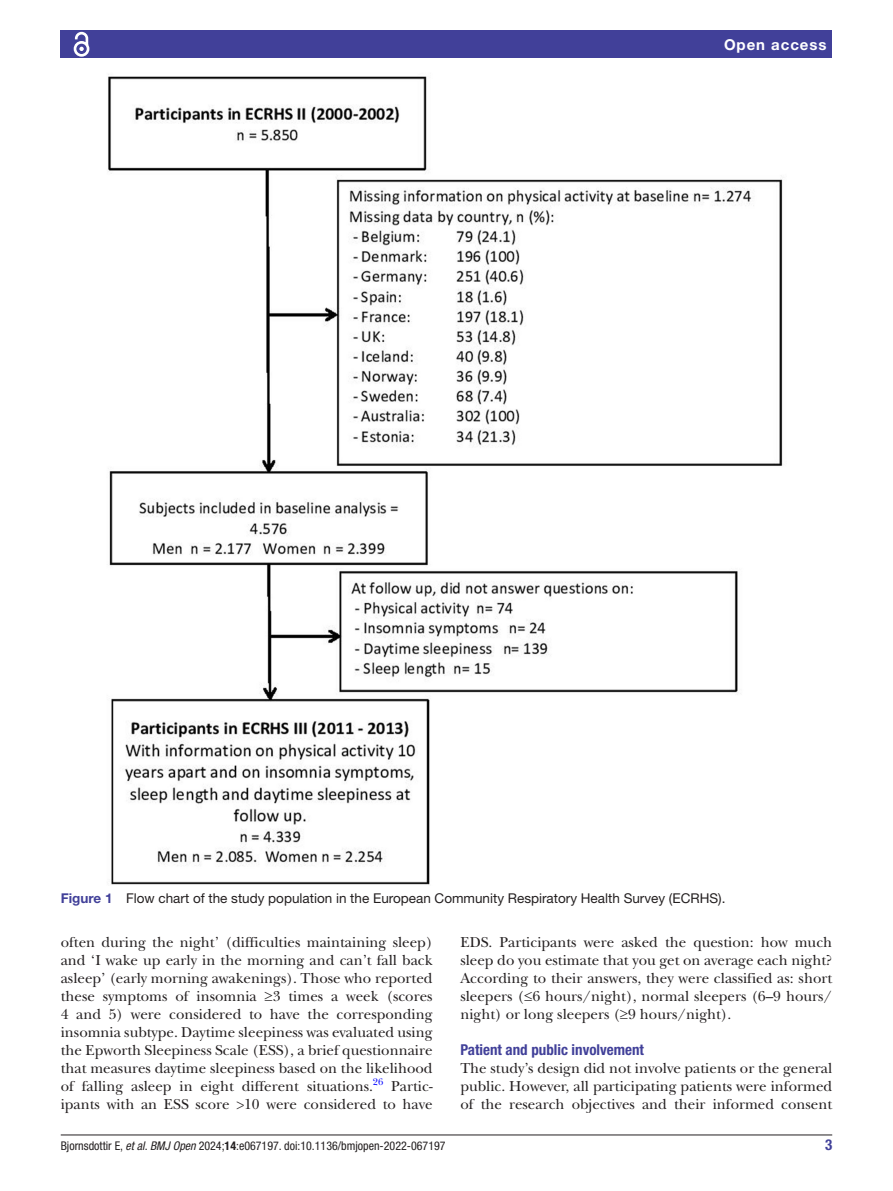
<style>
.page{position:relative;width:893px;height:1191px;background:#fff}
.page>*{position:absolute;margin:0;border:0;box-sizing:border-box;transform-origin:0 0}
.t1{font:15px/18px "New Baskerville";color:#231f20;text-align:justify}
.t2{font:700 condensed 15px "Helvetica Neue LT Std";color:#414099}
.t3{font:700 15px "Helvetica Neue LT Std";letter-spacing:.065em;color:#fff}
.t4{font:13.5px "Helvetica Neue LT Std";color:#231f20}
.t5{font:condensed 12px "Helvetica Neue LT Std";color:#231f20}
.s1{font-weight:700;color:#414099}
.s2{font-style:italic}
.s3{font-weight:700}
</style>
<div class="page">
<hr style="left:61px;top:1134px;width:771px;height:1px;background:#231f20">
<div style="left:61px;top:31px;width:771px;height:27px;background:#414099"></div>
<svg style="left:73px;top:31px;width:17px;height:26px"></svg>
<img style="left:108px;top:74px;width:675px;height:811px">
<p class="t3" style="left:724px;top:35px;width:104px">Open access</p>
<p class="t4" style="left:61px;top:890px;width:666px"><span class="s1">Figure 1</span> Flow chart of the study population in the European Community Respiratory Health Survey (ECRHS).</p>
<p class="t1" style="left:61px;top:933px;width:373px">often during the night’ (difficulties maintaining sleep) and ‘I wake up early in the morning and can’t fall back asleep’ (early morning awakenings). Those who reported these symptoms of insomnia ≥3 times a week (scores 4 and 5) were considered to have the corresponding insomnia subtype. Daytime sleepiness was evaluated using the Epworth Sleepiness Scale (ESS), a brief questionnaire that measures daytime sleepiness based on the likelihood of falling asleep in eight different situations.<sup>26</sup></p>
<p class="t1" style="left:61px;top:1077px;width:373px;text-align:right">Partic-<br>ipants with an ESS score &gt;10 were considered to have</p>
<p class="t1" style="left:460px;top:933px;width:373px">EDS. Participants were asked the question: how much sleep do you estimate that you get on average each night?<br>According to their answers, they were classified as: short sleepers (≤6 hours/night), normal sleepers (6–9 hours/ night) or long sleepers (≥9 hours/night).</p>
<p class="t2" style="left:460px;top:1041px;width:185px">Patient and public involvement</p>
<p class="t1" style="left:460px;top:1059px;width:373px">The study’s design did not involve patients or the general public. However, all participating patients were informed of the research objectives and their informed consent</p>
<p class="t5" style="left:61px;top:1138px;width:386px">Bjornsdottir E, <span class="s2">et al</span>. <span class="s2">BMJ Open</span> 2024;<span class="s3">14</span>:e067197. doi:10.1136/bmjopen-2022-067197</p>
<p class="t2" style="left:825px;top:1135px;width:9px">3</p>
</div>
